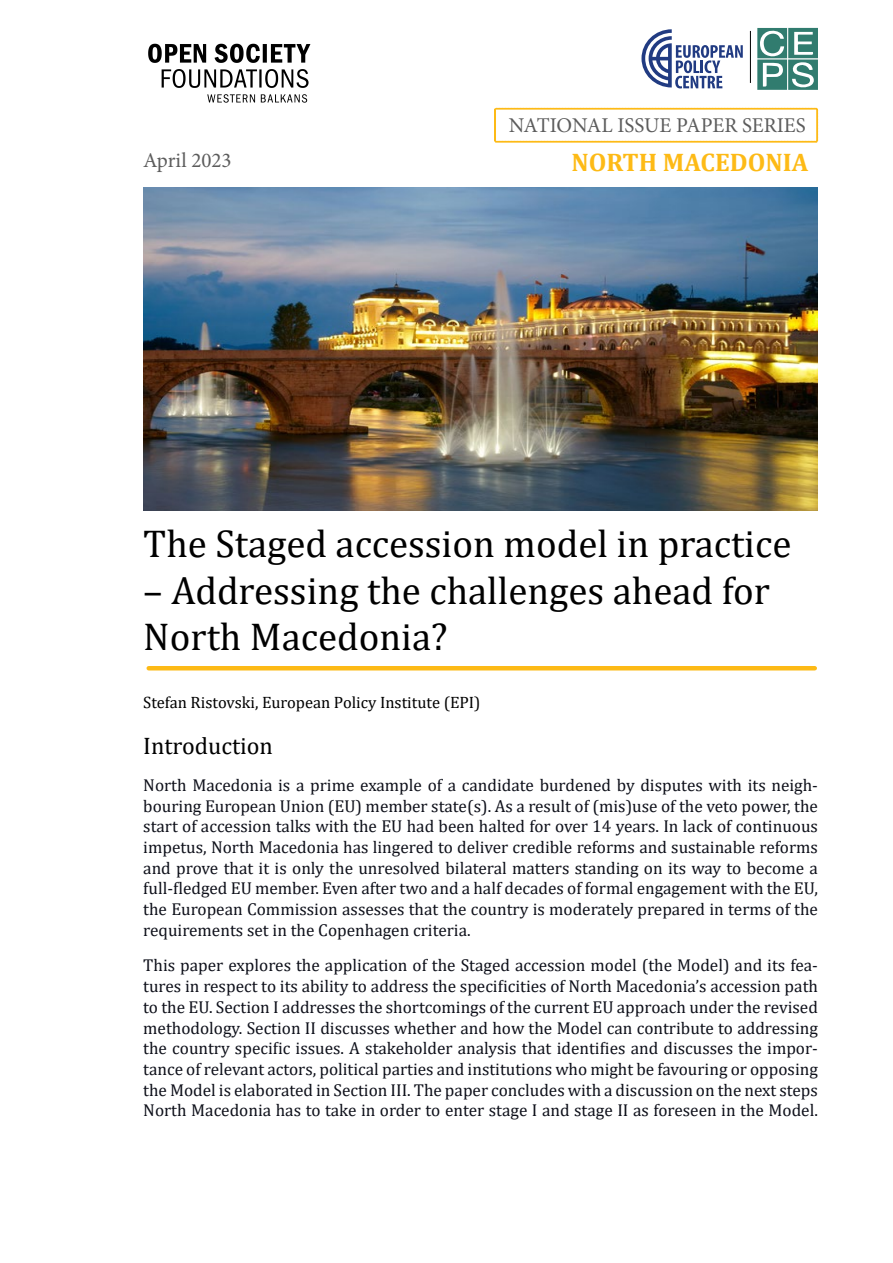
<style>
.page{position:relative;width:893px;height:1263px;background:#fff}
.page>*{position:absolute;margin:0;border:0;box-sizing:border-box;transform-origin:0 0}
.Normal__Web{font:39px/46.8px "Cambria";color:#000}
.t1{font:700 25.5px "Cambria";color:#fdba16}
.Normal__Web-2{font:24px "Cambria";color:#000}
.t2{font:21px "Minion Pro";color:#5c5c5c}
.Normal__Web-3{font:17.25px/20.7px "Cambria";color:#0e101a;text-align:justify}
.Normal__Web-4{font:16.5px "Cambria";color:#000}
</style>
<div class="page">
<hr style="left:149px;top:666px;width:666px;height:4px;background:#fdba16">
<svg style="left:757px;top:28px;width:61px;height:62px"></svg>
<hr style="left:750px;top:31px;width:1px;height:52px;background:#000">
<img style="left:143px;top:188px;width:674px;height:322px">
<svg style="left:494px;top:108px;width:324px;height:35px"></svg>
<svg style="left:641px;top:29px;width:102px;height:59px"></svg>
<img style="left:148px;top:43px;width:163px;height:60px">
<p class="t2" style="left:143px;top:146px;width:90px">April 2023</p>
<p class="t2" style="left:509px;top:111px;width:298px">NATIONAL ISSUE PAPER SERIES</p>
<p class="t1" style="left:572px;top:145px;width:238px">NORTH MACEDONIA</p>
<p class="Normal__Web" style="left:143px;top:520px;width:650px">The Staged accession model in practice</p>
<p class="Normal__Web" style="left:143px;top:567px;width:628px">– Addressing the challenges ahead for<br>North Macedonia?</p>
<p class="Normal__Web-4" style="left:143px;top:693px;width:339px">Stefan Ristovski, European Policy Institute (EPI)</p>
<p class="Normal__Web-2" style="left:143px;top:731px;width:131px">Introduction</p>
<p class="Normal__Web-3" style="left:143px;top:774px;width:676px">North Macedonia is a prime example of a candidate burdened by disputes with its neigh&shy;bouring European Union (EU) member state(s). As a result of (mis)use of the veto power, the start of accession talks with the EU had been halted for over 14 years. In lack of continuous impetus, North Macedonia has lingered to deliver credible reforms and sustainable reforms and prove that it is only the unresolved bilateral matters standing on its way to become a full-fledged EU member. Even after two and a half decades of formal engagement with the EU, the European Commission assesses that the country is moderately prepared in terms of the requirements set in the Copenhagen criteria.</p>
<p class="Normal__Web-3" style="left:143px;top:955px;width:676px">This paper explores the application of the Staged accession model (the Model) and its fea&shy;tures in respect to its ability to address the specificities of North Macedonia’s accession path to the EU. Section I addresses the shortcomings of the current EU approach under the revised methodology. Section II discusses whether and how the Model can contribute to addressing the country specific issues. A stakeholder analysis that identifies and discusses the impor&shy;tance of relevant actors, political parties and institutions who might be favouring or opposing the Model is elaborated in Section III. The paper concludes with a discussion on the next steps North Macedonia has to take in order to enter stage I and stage II as foreseen in the Model.</p>
</div>
